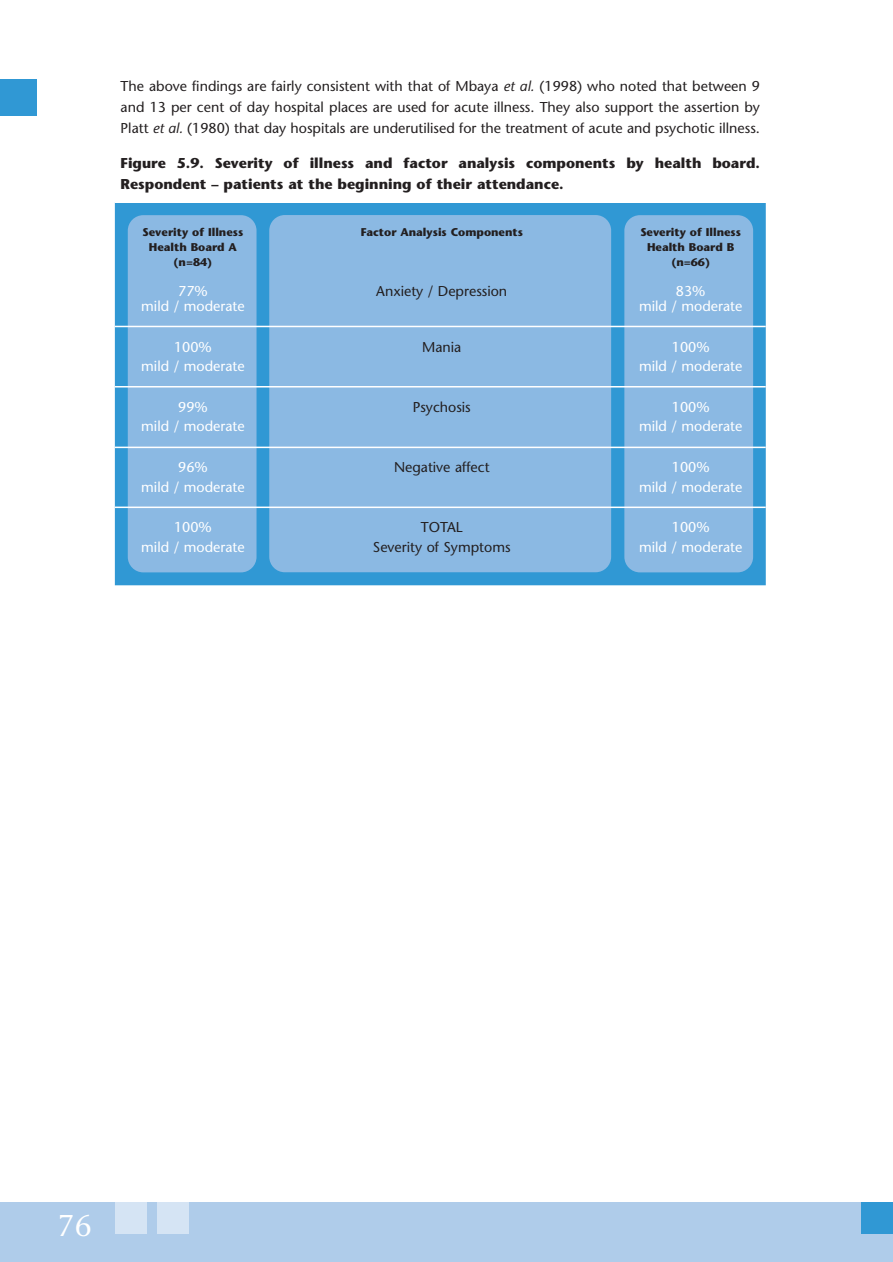
<style>
.page{position:relative;width:893px;height:1262px;background:#fff}
.page>*{position:absolute;margin:0;border:0;box-sizing:border-box;transform-origin:0 0}
.t1{font:30px "Stone Serif";color:#fff}
.t2{font:14.25px/21px "Stone Sans";color:#231f20;text-align:justify}
.t3{font:14.25px "Stone Sans";color:#fff}
.t4{font:700 14.25px/21px "Stone Sans";color:#231f20}
.t5{font:700 11.25px "Stone Sans";color:#231f20}
.s1{font-style:italic}
</style>
<div class="page">
<div style="left:0;top:1202px;width:892px;height:59px;background:#afccea"></div>
<div style="left:115px;top:1202px;width:32px;height:32px;background:#d5e4f4"></div>
<div style="left:861px;top:1202px;width:31px;height:32px;background:#3098d4"></div>
<div style="left:157px;top:1202px;width:32px;height:32px;background:#d5e4f4"></div>
<div style="left:0;top:79px;width:37px;height:37px;background:#3098d4"></div>
<div style="left:116px;top:203px;width:649px;height:381px;background:#3098d4"></div>
<div style="left:115px;top:202px;width:650px;height:383px;border:2px solid #3098d4"></div>
<div style="left:269px;top:215px;width:342px;height:357px;background:#8bb9e3;border-radius:16px"></div>
<div style="left:128px;top:215px;width:128px;height:357px;background:#8bb9e3;border-radius:16px"></div>
<div style="left:624px;top:215px;width:129px;height:357px;background:#8bb9e3;border-radius:16px"></div>
<hr style="left:115px;top:326px;width:650px;height:1px;background:#fff">
<hr style="left:115px;top:386px;width:650px;height:1px;background:#fff">
<hr style="left:115px;top:446px;width:650px;height:2px;background:#fff">
<hr style="left:115px;top:506px;width:650px;height:2px;background:#fff">
<p class="t2" style="left:121px;top:77px;width:641px">The above findings are fairly consistent with that of Mbaya <span class="s1">et al.</span> (1998) who noted that between 9 and 13 per cent of day hospital places are used for acute illness. They also support the assertion by Platt <span class="s1">et al.</span> (1980) that day hospitals are underutilised for the treatment of acute and psychotic illness.</p>
<p class="t4" style="left:121px;top:154px;width:641px">Figure 5.9. Severity of illness and factor analysis components by health board.<br>Respondent – patients at the beginning of their attendance.</p>
<p class="t5" style="left:143px;top:227px;width:102px">Severity of Illness</p>
<p class="t5" style="left:360px;top:227px;width:164px">Factor Analysis Components</p>
<p class="t5" style="left:640px;top:227px;width:102px">Severity of Illness</p>
<p class="t5" style="left:149px;top:242px;width:90px">Health Board A</p>
<p class="t5" style="left:647px;top:242px;width:89px">Health Board B</p>
<p class="t5" style="left:173px;top:257px;width:40px">(n=84)</p>
<p class="t5" style="left:671px;top:257px;width:40px">(n=66)</p>
<p class="t3" style="left:178px;top:285px;width:31px">77%</p>
<p class="t2" style="left:376px;top:282px;width:132px">Anxiety / Depression</p>
<p class="t3" style="left:676px;top:285px;width:31px">83%</p>
<p class="t3" style="left:141px;top:300px;width:105px">mild / moderate</p>
<p class="t3" style="left:639px;top:300px;width:105px">mild / moderate</p>
<p class="t3" style="left:174px;top:341px;width:39px">100%</p>
<p class="t2" style="left:422px;top:337px;width:41px">Mania</p>
<p class="t3" style="left:671px;top:341px;width:39px">100%</p>
<p class="t3" style="left:141px;top:360px;width:105px">mild / moderate</p>
<p class="t3" style="left:639px;top:360px;width:105px">mild / moderate</p>
<p class="t3" style="left:178px;top:401px;width:31px">99%</p>
<p class="t2" style="left:413px;top:398px;width:60px">Psychosis</p>
<p class="t3" style="left:671px;top:401px;width:39px">100%</p>
<p class="t3" style="left:141px;top:421px;width:105px">mild / moderate</p>
<p class="t3" style="left:639px;top:421px;width:105px">mild / moderate</p>
<p class="t3" style="left:178px;top:461px;width:31px">96%</p>
<p class="t2" style="left:394px;top:458px;width:97px">Negative affect</p>
<p class="t3" style="left:671px;top:461px;width:39px">100%</p>
<p class="t3" style="left:141px;top:481px;width:105px">mild / moderate</p>
<p class="t3" style="left:639px;top:481px;width:105px">mild / moderate</p>
<p class="t3" style="left:174px;top:522px;width:39px">100%</p>
<p class="t2" style="left:421px;top:518px;width:43px">TOTAL</p>
<p class="t3" style="left:671px;top:522px;width:39px">100%</p>
<p class="t3" style="left:141px;top:541px;width:105px">mild / moderate</p>
<p class="t2" style="left:373px;top:538px;width:139px">Severity of Symptoms</p>
<p class="t3" style="left:639px;top:541px;width:105px">mild / moderate</p>
<h1 class="t1" style="left:57px;top:1214px;width:36px">76</h1>
</div>
